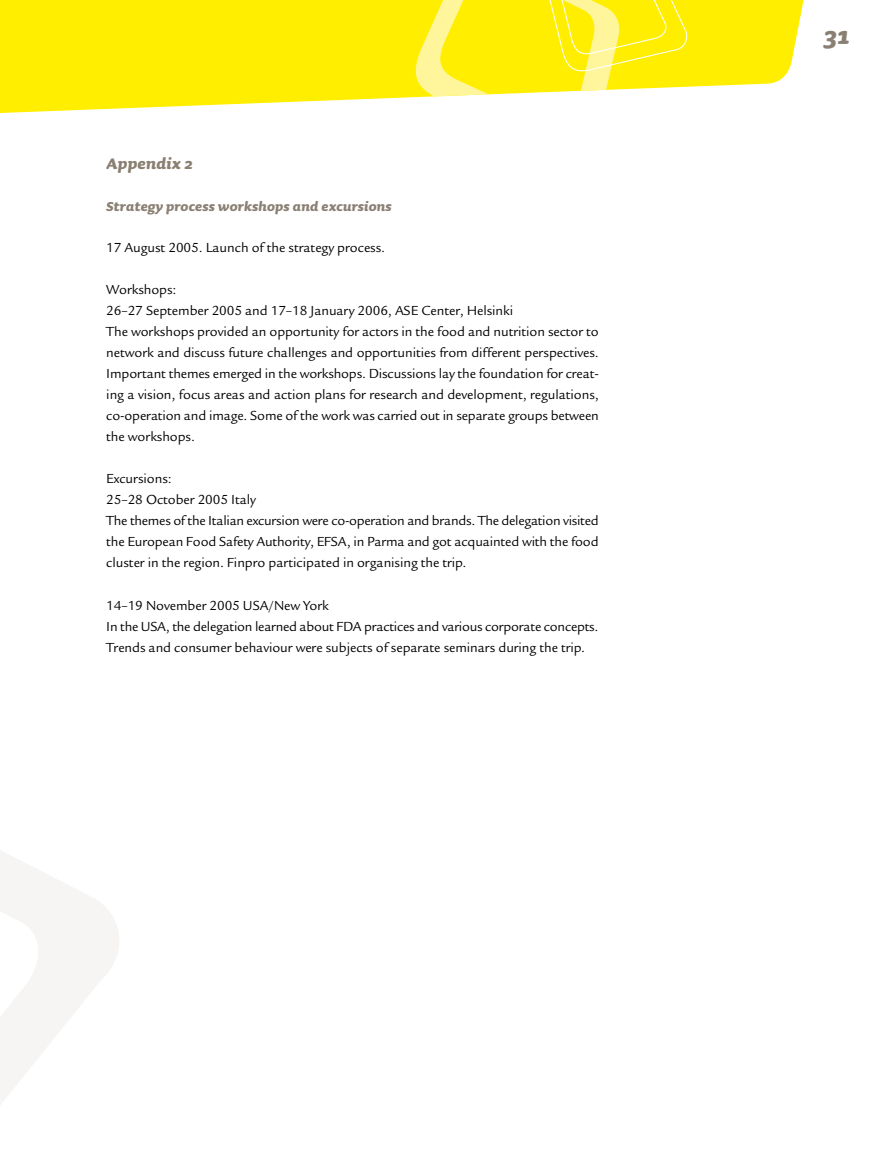
<style>
.page{position:relative;width:893px;height:1149px;background:#fff}
.page>*{position:absolute;margin:0;border:0;box-sizing:border-box;transform-origin:0 0}
.t1{font:italic 700 31.5px "Sauna";color:#8a7f73}
.t2{font:italic 700 19.5px "Sauna";letter-spacing:.01em;color:#8a7f73}
.t3{font:italic 700 16.5px "Sauna";letter-spacing:.01em;color:#8a7f73}
.t4{font:14.25px/21px "Legacy Sans";letter-spacing:-.005em;color:#000}
</style>
<div class="page">
<svg style="left:0;top:0;width:804px;height:113px;background:#fff01e"></svg>
<svg style="left:411px;top:0;width:278px;height:113px"></svg>
<svg style="left:0;top:850px;width:119px;height:255px;fill:#f6f5f3"></svg>
<h2 class="t2" style="left:106px;top:153px;width:88px">Appendix 2</h2>
<p class="t3" style="left:106px;top:197px;width:287px">Strategy process workshops and excursions</p>
<p class="t4" style="left:106px;top:237px;width:280px">17 August 2005. Launch of the strategy process.</p>
<p class="t4" style="left:106px;top:279px;width:494px">Workshops:<br>26–27 September 2005 and 17–18 January 2006, ASE Center, Helsinki<br>The workshops provided an opportunity for actors in the food and nutrition sector to network and discuss future challenges and opportunities from different perspectives.<br>Important themes emerged in the workshops. Discussions lay the foundation for creat&shy;ing a vision, focus areas and action plans for research and development, regulations, co-operation and image. Some of the work was carried out in separate groups between the workshops.</p>
<p class="t4" style="left:106px;top:468px;width:494px">Excursions:<br>25–28 October 2005 Italy<br>The themes of the Italian excursion were co-operation and brands. The delegation visited the European Food Safety Authority, EFSA, in Parma and got acquainted with the food cluster in the region. Finpro participated in organising the trip.</p>
<p class="t4" style="left:106px;top:594px;width:494px">14–19 November 2005 USA/New York<br>In the USA, the delegation learned about FDA practices and various corporate concepts.<br>Trends and consumer behaviour were subjects of separate seminars during the trip.</p>
<h1 class="t1" style="left:824px;top:19px;width:26px">31</h1>
</div>
